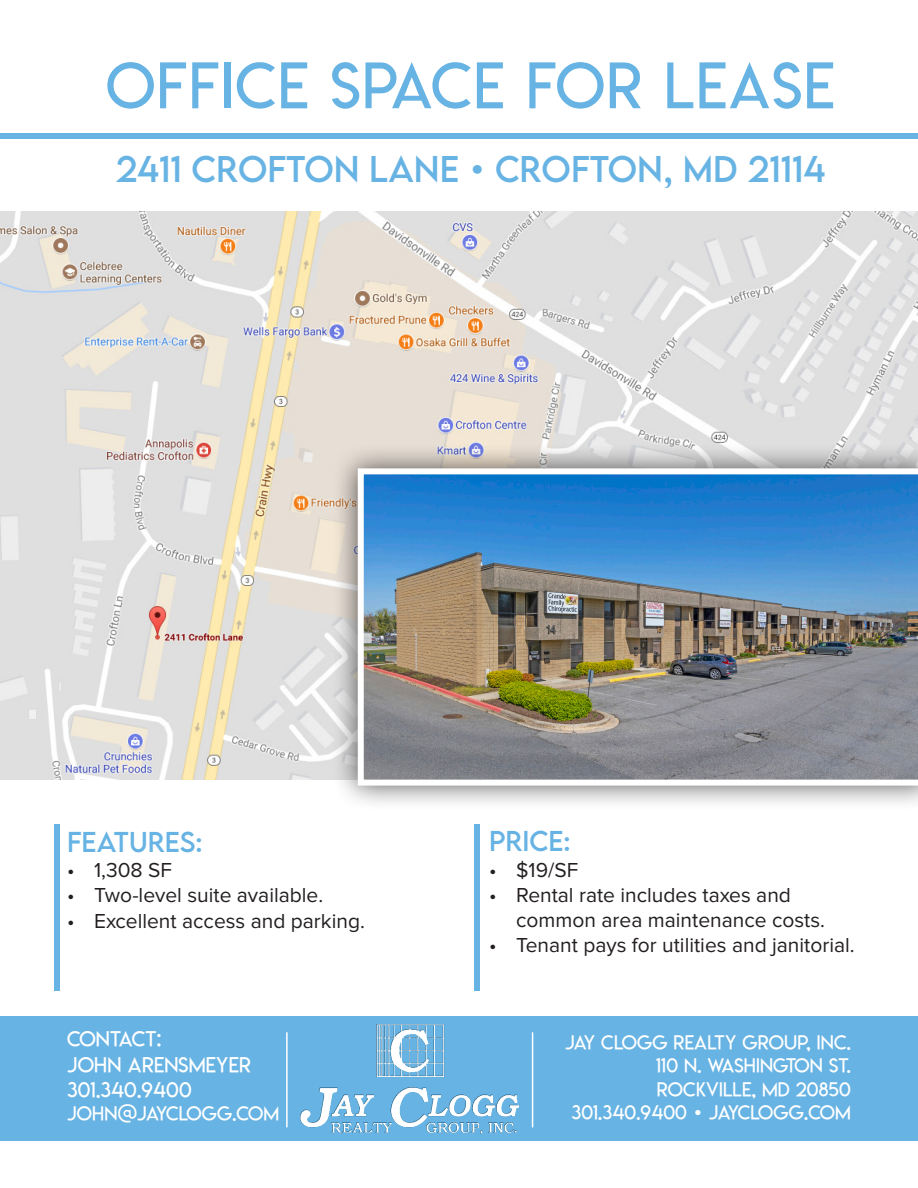
<style>
.page{position:relative;width:918px;height:1188px;background:#fff}
.page>*{position:absolute;margin:0;border:0;box-sizing:border-box;transform-origin:0 0}
.t1{font:63px "Lemon Milklight";letter-spacing:.03em;color:#67b3e3}
.t2{font:33px "LEMONMILK";color:#67b3e3}
.t3{font:25.5px "LEMONMILK";color:#67b3e3}
.t4{font:21px/25.2px "Proxima Nova";color:#231f20}
.t5{font:21px "Lemon Milklight";letter-spacing:.01em;color:#fff}
.t6{font:21px "Lemon Milklight";letter-spacing:-.015em;color:#fff}
.t7{font:19.5px "Lemon Milklight";letter-spacing:.01em;color:#fff}
.s1{font-family:"LEMONMILK"}
</style>
<div class="page">
<div style="left:0;top:133px;width:918px;height:6px;background:#67b3e3"></div>
<div style="left:0;top:1017px;width:918px;height:124px;background:#67b3e3"></div>
<img style="left:301px;top:1025px;width:218px;height:108px">
<hr style="left:286px;top:1032px;width:2px;height:95px;background:#fff">
<hr style="left:532px;top:1032px;width:1px;height:95px;background:#fff">
<img style="left:0;top:212px;width:918px;height:568px">
<div style="left:332px;top:443px;width:586px;height:368px;background:#231f20;opacity:.75"></div>
<img style="left:358px;top:468px;width:560px;height:318px">
<div style="left:474px;top:824px;width:6px;height:166px;background:#67b3e3"></div>
<div style="left:54px;top:824px;width:6px;height:166px;background:#67b3e3"></div>
<p class="t1" style="left:106px;top:47px;width:730px">OFFICE SPACE FOR LEASE</p>
<p class="t2" style="left:115px;top:147px;width:712px">2411 CROFTON LANE • CROFTON, MD 21114</p>
<p class="t3" style="left:67px;top:825px;width:137px">FEATURES:</p>
<p class="t4" style="left:67px;top:858px;width:106px">• 1,308 SF</p>
<p class="t4" style="left:67px;top:883px;width:258px">• Two-level suite available.</p>
<p class="t4" style="left:67px;top:908px;width:299px">• Excellent access and parking.</p>
<p class="t6" style="left:67px;top:1026px;width:96px">CONTACT:</p>
<p class="t5" style="left:67px;top:1052px;width:185px">JOHN ARENSMEYER</p>
<p class="t5" style="left:67px;top:1077px;width:126px">301.340.9400</p>
<p class="t7" style="left:67px;top:1102px;width:214px">JOHN@JAYCLOGG.COM</p>
<p class="t3" style="left:489px;top:825px;width:83px">PRICE:</p>
<p class="t4" style="left:489px;top:857px;width:91px">• $19/SF</p>
<p class="t4" style="left:516px;top:883px;width:310px;text-indent:-27px">• Rental rate includes taxes and common area maintenance costs.</p>
<p class="t4" style="left:489px;top:933px;width:367px">• Tenant pays for utilities and janitorial.</p>
<p class="t7" style="left:565px;top:1030px;width:287px">JAY CLOGG REALTY GROUP, INC.</p>
<p class="t7" style="left:656px;top:1054px;width:196px">110 N. WASHINGTON ST.</p>
<p class="t7" style="left:657px;top:1077px;width:196px">ROCKVILLE, MD 20850</p>
<p class="t7" style="left:571px;top:1100px;width:281px">301.340.9400 <span class="s1">•</span> JAYCLOGG.COM</p>
</div>
